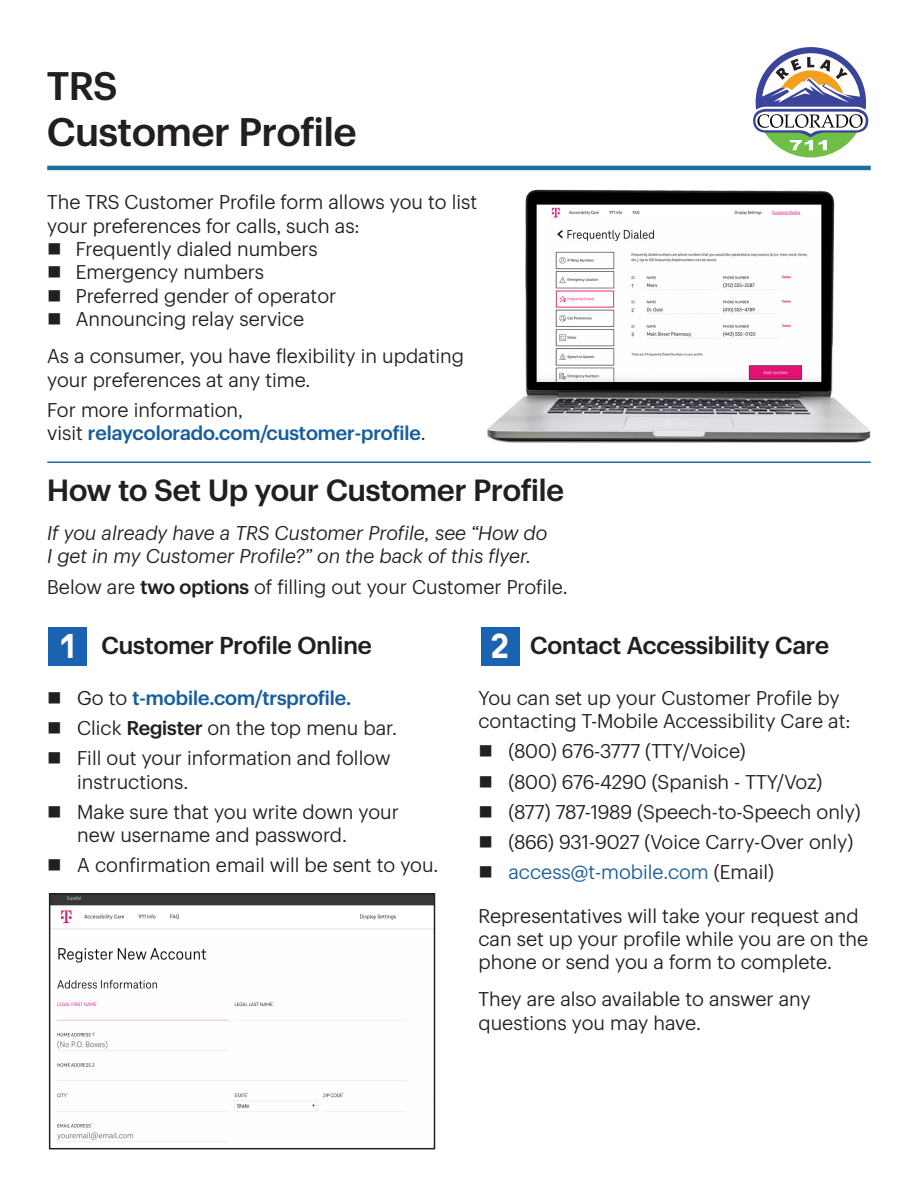
<style>
.page{position:relative;width:918px;height:1188px;background:#fff}
.page>*{position:absolute;margin:0;border:0;box-sizing:border-box;transform-origin:0 0}
.t1{font:500 39px/46.8px "Sprint Sans";color:#231f20}
.t2{font:800 36px "Tele Neo";color:#fff}
.t3{font:500 30px "Sprint Sans";color:#231f20}
.t4{font:500 24px "Sprint Sans";color:#231f20}
.t5{font:19.5px/23.4px "Sprint Sans";color:#231f20}
.t6{font:italic 19.5px/23.4px "Sprint Sans";color:#231f20}
.t7{font:500 19.5px/23.4px "Sprint Sans";color:#175d9e}
.t8{font:19.5px "Sprint Sans";color:#175d9e}
.s1{font-weight:400;color:#231f20}
.s2{font-weight:500}
.s3{color:#231f20}
</style>
<div class="page">
<img style="left:487px;top:189px;width:384px;height:254px">
<hr style="left:47px;top:461px;width:824px;height:2px;background:#1a7099">
<hr style="left:47px;top:166px;width:824px;height:4px;background:#1a7099">
<img style="left:52px;top:896px;width:380px;height:246px">
<div style="left:49px;top:893px;width:386px;height:256px;border:2px solid #231f20"></div>
<div style="left:48px;top:627px;width:39px;height:39px;background:#1a63b0"></div>
<div style="left:481px;top:627px;width:38px;height:39px;background:#1a63b0"></div>
<svg style="left:753px;top:47px;width:116px;height:110px"></svg>
<p class="t1" style="left:47px;top:59px;width:311px">TRS<br>Customer Profile</p>
<p class="t5" style="left:47px;top:189px;width:431px">The TRS Customer Profile form allows you to list your preferences for calls, such as:</p>
<p class="t5" style="left:47px;top:236px;width:272px">■ Frequently dialed numbers</p>
<p class="t5" style="left:47px;top:259px;width:218px">■ Emergency numbers</p>
<p class="t5" style="left:47px;top:282px;width:291px">■ Preferred gender of operator</p>
<p class="t5" style="left:47px;top:306px;width:258px">■ Announcing relay service</p>
<p class="t5" style="left:47px;top:343px;width:418px">As a consumer, you have flexibility in updating your preferences at any time.</p>
<p class="t7" style="left:47px;top:396px;width:380px"><span class="s1">For more information,<br>visit</span> relaycolorado.com/customer-profile<span class="s1">.</span></p>
<p class="t3" style="left:47px;top:468px;width:518px">How to Set Up your Customer Profile</p>
<p class="t6" style="left:47px;top:520px;width:502px">If you already have a TRS Customer Profile, see “How do<br>I get in my Customer Profile?” on the back of this flyer.</p>
<p class="t5" style="left:47px;top:573px;width:522px">Below are <span class="s2">two options</span> of filling out your Customer Profile.</p>
<p class="t2" style="left:61px;top:627px;width:16px">1</p>
<p class="t2" style="left:491px;top:627px;width:20px">2</p>
<p class="t4" style="left:102px;top:627px;width:272px">Customer Profile Online</p>
<p class="t4" style="left:530px;top:627px;width:300px">Contact Accessibility Care</p>
<p class="t7" style="left:47px;top:684px;width:306px"><span class="s3">■</span> <span class="s1">Go to</span> t-mobile.com/trsprofile.</p>
<p class="t5" style="left:47px;top:715px;width:351px">■ Click <span class="s2">Register</span> on the top menu bar.</p>
<p class="t5" style="left:77px;top:745px;width:315px;text-indent:-30px">■ Fill out your information and follow instructions.</p>
<p class="t5" style="left:77px;top:798px;width:323px;text-indent:-30px">■ Make sure that you write down your new username and password.</p>
<p class="t5" style="left:47px;top:852px;width:393px">■ A confirmation email will be sent to you.</p>
<p class="t5" style="left:478px;top:684px;width:374px">You can set up your Customer Profile by contacting T-Mobile Accessibility Care at:</p>
<p class="t5" style="left:478px;top:738px;width:269px">■ (800) 676-3777 (TTY/Voice)</p>
<p class="t5" style="left:478px;top:768px;width:345px">■ (800) 676-4290 (Spanish - TTY/Voz)</p>
<p class="t5" style="left:478px;top:798px;width:384px">■ (877) 787-1989 (Speech-to-Speech only)</p>
<p class="t5" style="left:478px;top:828px;width:376px">■ (866) 931-9027 (Voice Carry-Over only)</p>
<p class="t8" style="left:478px;top:857px;width:297px"><span class="s3">■</span> access@t-mobile.com <span class="s3">(Email)</span></p>
<p class="t5" style="left:478px;top:902px;width:391px">Representatives will take your request and can set up your profile while you are on the phone or send you a form to complete.</p>
<p class="t5" style="left:478px;top:986px;width:334px">They are also available to answer any questions you may have.</p>
</div>
